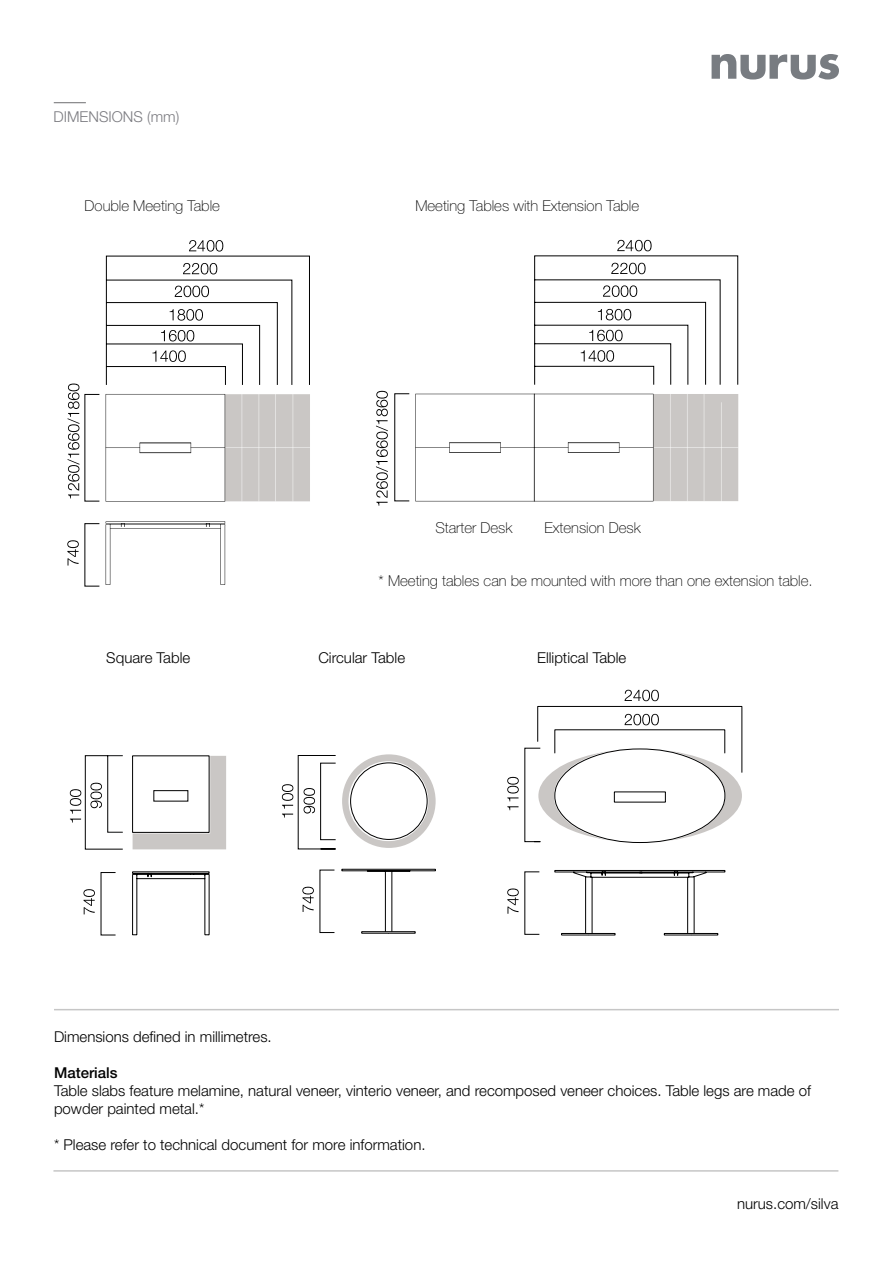
<style>
.page{position:relative;width:893px;height:1263px;background:#fff}
.page>*{position:absolute;margin:0;border:0;box-sizing:border-box;transform-origin:0 0}
.t1{font:300 15px/18px "Helvetica Neue LT Pro";color:#000}
.t2{font:100 15px "Helvetica Neue LT Pro";color:#000}
.t3{font:300 15px "Helvetica Neue LT Pro";color:#7c7c81}
.t4{font:500 15px "Helvetica Neue LT Pro";color:#000}
</style>
<div class="page">
<svg style="left:712px;top:54px;width:127px;height:26px"></svg>
<hr style="left:54px;top:1009px;width:785px;height:1px;background:#c6c6c6">
<hr style="left:53px;top:1170px;width:785px;height:2px;background:#c6c6c6">
<hr style="left:54px;top:102px;width:32px;height:1px;background:#6d6e70">
<svg style="left:106px;top:521px;width:120px;height:64px"></svg>
<svg style="left:106px;top:394px;width:204px;height:108px"></svg>
<svg style="left:106px;top:240px;width:204px;height:145px"></svg>
<svg style="left:67px;top:384px;width:33px;height:203px"></svg>
<svg style="left:376px;top:391px;width:12px;height:115px"></svg>
<svg style="left:415px;top:501px;width:239px;height:1px"></svg>
<svg style="left:617px;top:240px;width:35px;height:11px"></svg>
<svg style="left:394px;top:255px;width:344px;height:246px"></svg>
<svg style="left:342px;top:754px;width:94px;height:94px;background:#cfcccb"></svg>
<svg style="left:349px;top:762px;width:79px;height:78px"></svg>
<svg style="left:133px;top:756px;width:93px;height:93px"></svg>
<svg style="left:132px;top:871px;width:78px;height:64px"></svg>
<svg style="left:83px;top:889px;width:12px;height:25px"></svg>
<div style="left:132px;top:756px;width:77px;height:77px;border:1px solid #000"></div>
<div style="left:154px;top:790px;width:34px;height:11px;border:1px solid #000"></div>
<svg style="left:341px;top:869px;width:95px;height:65px"></svg>
<svg style="left:302px;top:887px;width:12px;height:25px"></svg>
<div style="left:351px;top:763px;width:76px;height:76px;background:#fff;border-radius:50%"></div>
<div style="left:350px;top:763px;width:77px;height:77px;border:1px solid #000;border-radius:50%"></div>
<svg style="left:282px;top:755px;width:54px;height:94px"></svg>
<svg style="left:554px;top:870px;width:171px;height:65px"></svg>
<svg style="left:507px;top:888px;width:12px;height:26px"></svg>
<svg style="left:507px;top:690px;width:235px;height:153px"></svg>
<svg style="left:70px;top:755px;width:53px;height:94px"></svg>
<p class="t3" style="left:53px;top:108px;width:127px">DIMENSIONS (mm)</p>
<p class="t2" style="left:85px;top:197px;width:137px">Double Meeting Table</p>
<p class="t2" style="left:415px;top:197px;width:225px">Meeting Tables with Extension Table</p>
<p class="t2" style="left:435px;top:519px;width:78px">Starter Desk</p>
<p class="t2" style="left:544px;top:519px;width:98px">Extension Desk</p>
<p class="t2" style="left:379px;top:572px;width:436px">* Meeting tables can be mounted with more than one extension table.</p>
<p class="t1" style="left:106px;top:649px;width:85px">Square Table</p>
<p class="t1" style="left:318px;top:649px;width:88px">Circular Table</p>
<p class="t1" style="left:537px;top:649px;width:91px">Elliptical Table</p>
<p class="t1" style="left:54px;top:1028px;width:219px">Dimensions defined in millimetres.</p>
<p class="t4" style="left:54px;top:1064px;width:65px">Materials</p>
<p class="t1" style="left:54px;top:1082px;width:758px">Table slabs feature melamine, natural veneer, vinterio veneer, and recomposed veneer choices. Table legs are made of powder painted metal.*</p>
<p class="t1" style="left:54px;top:1136px;width:373px">* Please refer to technical document for more information.</p>
<p class="t1" style="left:737px;top:1194px;width:103px">nurus.com/silva</p>
</div>
